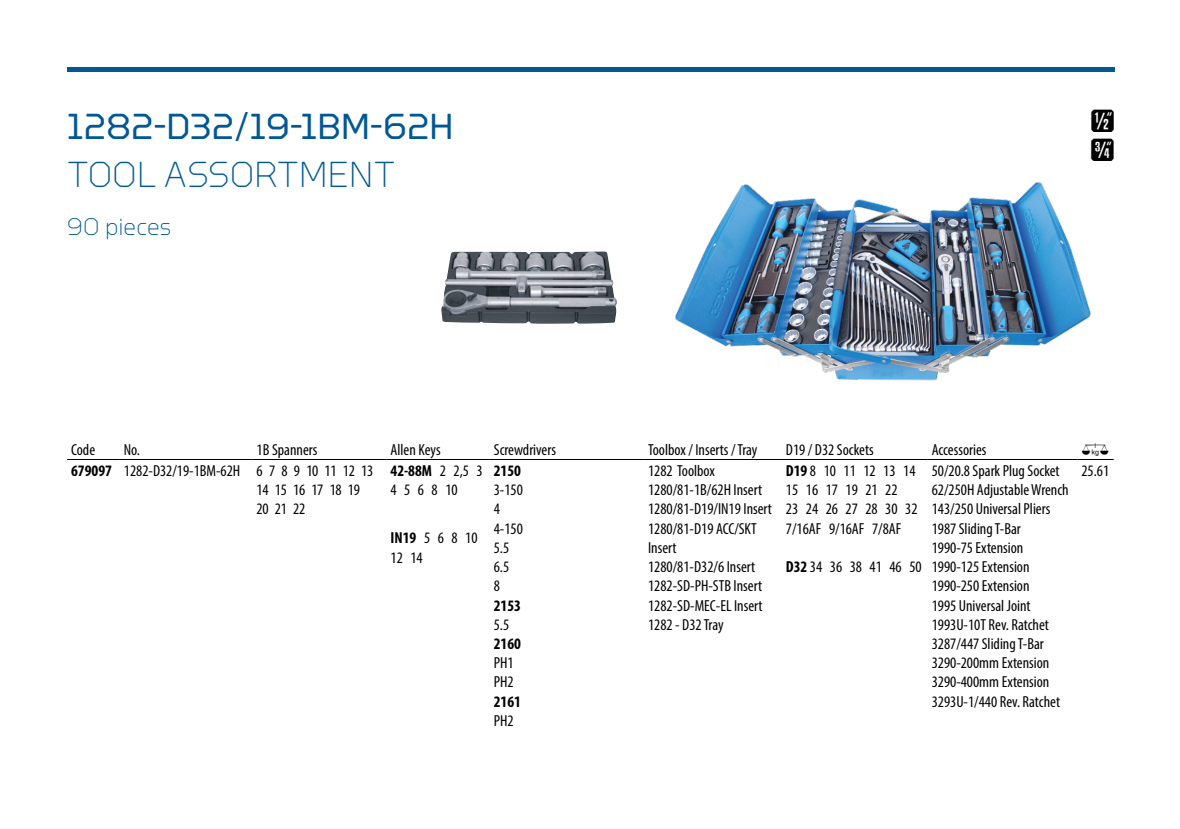
<style>
.page{position:relative;width:1180px;height:829px;background:#fff}
.page>*{position:absolute;margin:0;border:0;box-sizing:border-box;transform-origin:0 0}
.t1{font:36px "GEDORE Type";color:#005894}
.t2{font:300 36px "GEDORE Type";letter-spacing:-.005em;color:#005894}
.t3{font:28px/28.8px "Gedore";color:#000}
.t4{font:300 24px "GEDORE Type";letter-spacing:.005em;color:#005894}
.t5{font:condensed 16px/19.2px "Myriad Pro";color:#000}
.t6{font:condensed 16px/19.2px "Myriad Pro";letter-spacing:-.02em;color:#000}
.t7{font:700 condensed 16px "Myriad Pro";color:#000}
.t8{font:16px "Gedore";color:#000}
.s1{font-weight:700}
</style>
<div class="page">
<img style="left:675px;top:182px;width:416px;height:199px">
<hr style="left:67px;top:458px;width:53px;height:1px;background:#000">
<hr style="left:120px;top:458px;width:132px;height:1px;background:#000">
<hr style="left:252px;top:458px;width:134px;height:1px;background:#000">
<hr style="left:386px;top:458px;width:103px;height:1px;background:#000">
<hr style="left:489px;top:458px;width:155px;height:1px;background:#000">
<hr style="left:644px;top:458px;width:137px;height:1px;background:#000">
<hr style="left:781px;top:458px;width:146px;height:1px;background:#000">
<hr style="left:927px;top:458px;width:150px;height:1px;background:#000">
<hr style="left:1077px;top:458px;width:36px;height:1px;background:#000">
<img style="left:441px;top:251px;width:176px;height:72px">
<hr style="left:67px;top:67px;width:1047px;height:4px;background:#005894">
<h1 class="t1" style="left:67px;top:106px;width:388px">1282-D32/19-1BM-62H</h1>
<h1 class="t2" style="left:67px;top:154px;width:330px">TOOL ASSORTMENT</h1>
<h3 class="t4" style="left:67px;top:213px;width:106px">90 pieces</h3>
<h2 class="t3" style="left:1090px;top:108px;width:25px">d e</h2>
<p class="t5" style="left:71px;top:439px;width:25px">Code</p>
<p class="t5" style="left:124px;top:439px;width:18px">No.</p>
<p class="t5" style="left:256px;top:439px;width:62px">1B Spanners</p>
<p class="t5" style="left:390px;top:439px;width:52px">Allen Keys</p>
<p class="t5" style="left:493px;top:439px;width:64px">Screwdrivers</p>
<p class="t5" style="left:648px;top:439px;width:111px">Toolbox / Inserts / Tray</p>
<p class="t5" style="left:785px;top:439px;width:89px">D19 / D32 Sockets</p>
<p class="t5" style="left:931px;top:439px;width:56px">Accessories</p>
<p class="t8" style="left:1081px;top:440px;width:29px">0</p>
<p class="t6" style="left:256px;top:460px;width:118px;text-indent:-185px"><span class="s1">679097</span> 1282-D32/19-1BM-62H 6 7 8 9 10 11 12 13<br>14 15 16 17 18 19<br>20 21 22</p>
<p class="t5" style="left:390px;top:460px;width:94px"><span class="s1">42-88M</span> 2 2,5 3<br>4 5 6 8 10</p>
<p class="t5" style="left:390px;top:528px;width:88px"><span class="s1">IN19</span> 5 6 8 10<br>12 14</p>
<p class="t5" style="left:648px;top:460px;width:125px">1282 Toolbox<br>1280/81-1B/62H Insert<br>1280/81-D19/IN19 Insert<br>1280/81-D19 ACC/SKT<br>Insert<br>1280/81-D32/6 Insert<br>1282-SD-PH-STB Insert<br>1282-SD-MEC-EL Insert<br>1282 - D32 Tray</p>
<p class="t5" style="left:785px;top:460px;width:133px"><span class="s1">D19</span> 8 10 11 12 13 14<br>15 16 17 19 21 22<br>23 24 26 27 28 30 32<br>7/16AF 9/16AF 7/8AF</p>
<p class="t5" style="left:931px;top:460px;width:138px">50/20.8 Spark Plug Socket<br>62/250H Adjustable Wrench<br>143/250 Universal Pliers<br>1987 Sliding T-Bar<br>1990-75 Extension<br>1990-125 Extension<br>1990-250 Extension<br>1995 Universal Joint<br>1993U-10T Rev. Ratchet<br>3287/447 Sliding T-Bar<br>3290-200mm Extension<br>3290-400mm Extension<br>3293U-1/440 Rev. Ratchet</p>
<p class="t5" style="left:1081px;top:460px;width:29px">25.61</p>
<p class="t7" style="left:493px;top:460px;width:29px">2150</p>
<p class="t5" style="left:493px;top:480px;width:31px">3-150<br>4<br>4-150<br>5.5<br>6.5<br>8</p>
<p class="t7" style="left:493px;top:595px;width:29px">2153</p>
<p class="t5" style="left:493px;top:614px;width:17px">5.5</p>
<p class="t7" style="left:493px;top:633px;width:29px">2160</p>
<p class="t5" style="left:493px;top:652px;width:21px">PH1<br>PH2</p>
<p class="t7" style="left:493px;top:691px;width:29px">2161</p>
<p class="t5" style="left:493px;top:710px;width:21px">PH2</p>
<p class="t5" style="left:785px;top:556px;width:137px"><span class="s1">D32</span> 34 36 38 41 46 50</p>
</div>
